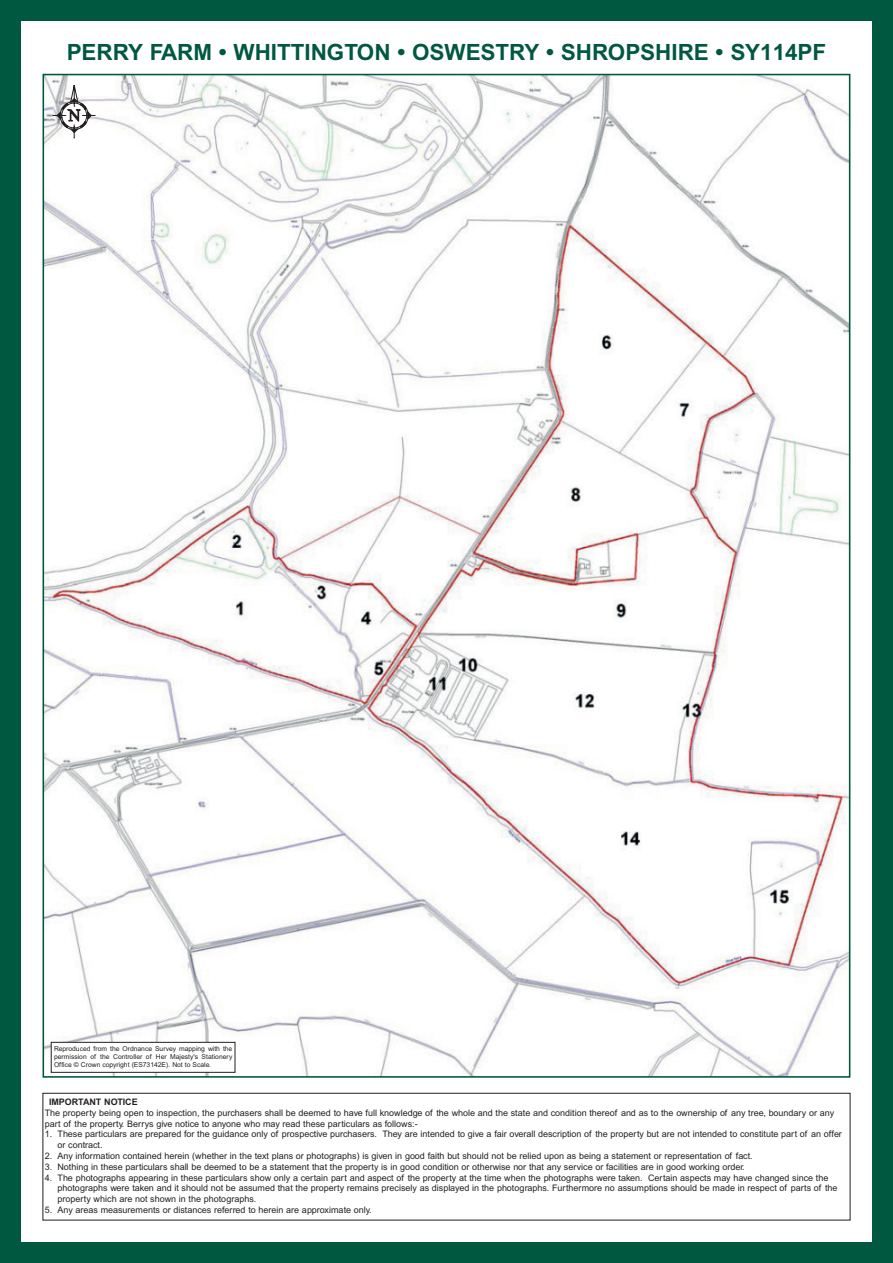
<style>
.page{position:relative;width:893px;height:1263px;background:#005840}
.page>*{position:absolute;margin:0;border:0;box-sizing:border-box;transform-origin:0 0}
.t1{font:700 22.35px "Arial";color:#005840}
.t2{font:9px/10.8px "Arial";color:#231f20}
.t3{font:700 9px "Arial";color:#231f20}
.t4{font:6.75px/8.1px "Arial";color:#231f20;text-align:justify}
</style>
<div class="page">
<div style="left:21px;top:21px;width:851px;height:1221px;background:#fff"></div>
<img style="left:46px;top:77px;width:801px;height:998px">
<div style="left:43px;top:1093px;width:807px;height:127px;border:1px solid #231f20"></div>
<svg style="left:53px;top:85px;width:42px;height:53px"></svg>
<div style="left:51px;top:1042px;width:184px;height:30px;background:#fff"></div>
<div style="left:51px;top:1042px;width:184px;height:30px;border:1px solid #231f20"></div>
<h1 class="t1" style="left:67px;top:44px;width:761px">PERRY FARM • WHITTINGTON • OSWESTRY • SHROPSHIRE • SY114PF</h1>
<p class="t4" style="left:54px;top:1045px;width:180px">Reproduced from the Ordnance Survey mapping with the permission of the Controller of Her Majesty's Stationery Office © Crown copyright (ES73142E). Not to Scale.</p>
<p class="t3" style="left:49px;top:1099px;width:90px">IMPORTANT NOTICE</p>
<p class="t2" style="left:45px;top:1108px;width:791px">The property being open to inspection, the purchasers shall be deemed to have full knowledge of the whole and the state and condition thereof and as to the ownership of any tree, boundary or any part of the property. Berrys give notice to anyone who may read these particulars as follows:-</p>
<p class="t2" style="left:58px;top:1130px;width:786px;text-indent:-13px">1. These particulars are prepared for the guidance only of prospective purchasers. They are intended to give a fair overall description of the property but are not intended to constitute part of an offer or contract.</p>
<p class="t2" style="left:45px;top:1151px;width:709px">2. Any information contained herein (whether in the text plans or photographs) is given in good faith but should not be relied upon as being a statement or representation of fact.</p>
<p class="t2" style="left:45px;top:1162px;width:701px">3. Nothing in these particulars shall be deemed to be a statement that the property is in good condition or otherwise nor that any service or facilities are in good working order.</p>
<p class="t2" style="left:58px;top:1173px;width:782px;text-indent:-13px">4. The photographs appearing in these particulars show only a certain part and aspect of the property at the time when the photographs were taken. Certain aspects may have changed since the photographs were taken and it should not be assumed that the property remains precisely as displayed in the photographs. Furthermore no assumptions should be made in respect of parts of the property which are not shown in the photographs.</p>
<p class="t2" style="left:45px;top:1205px;width:328px">5. Any areas measurements or distances referred to herein are approximate only.</p>
</div>
